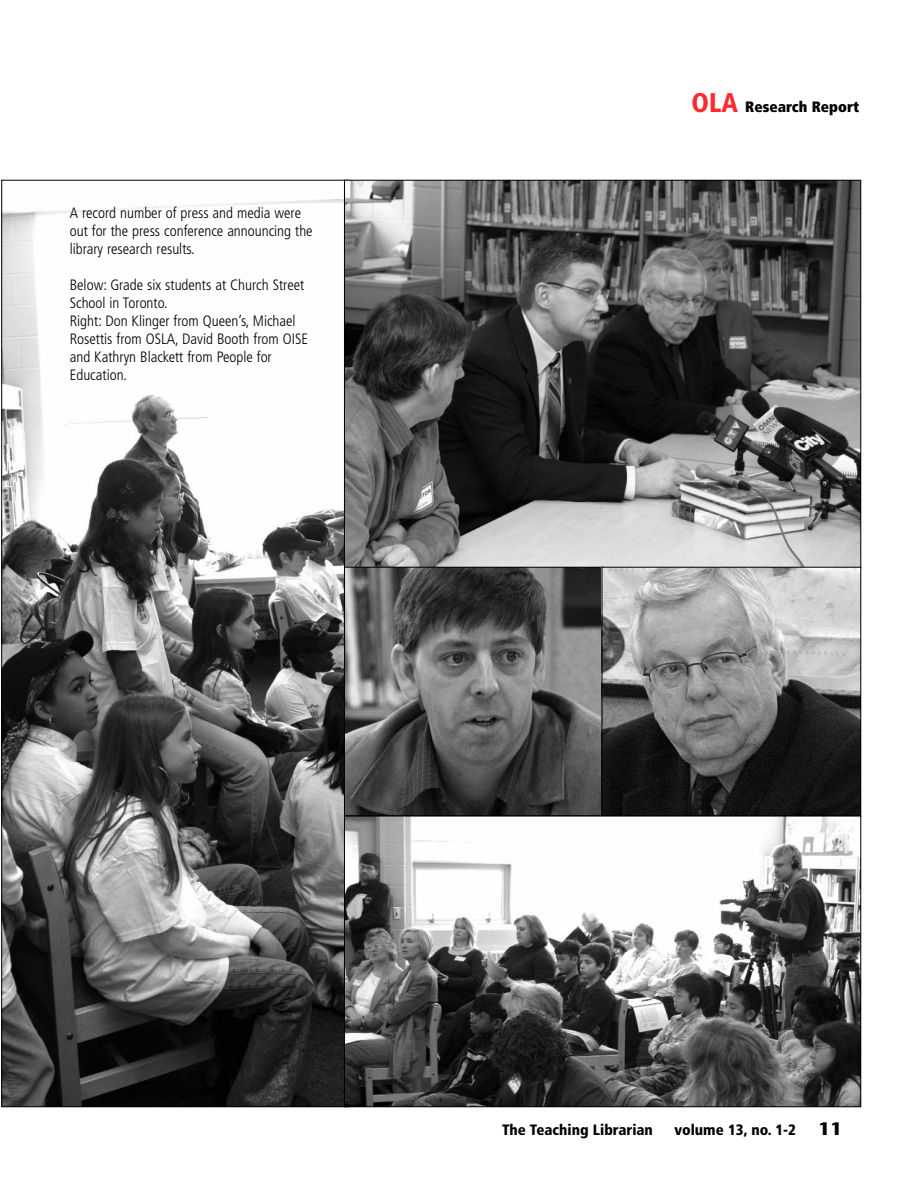
<style>
.page{position:relative;width:918px;height:1188px;background:#fff}
.page>*{position:absolute;margin:0;border:0;box-sizing:border-box;transform-origin:0 0}
.t1{font:300 condensed 15px/18px "Frutiger";color:#000}
.t2{font:900 condensed 15px "Frutiger";color:#000}
.t3{font:900 condensed 15px "Frutiger";color:#000}
.s1{font-size:27px;color:#ff2932}
.s2{font-family:"Stone Sans ITCTT Bold";font-weight:400;font-stretch:normal;font-size:18px}
</style>
<div class="page">
<img style="left:3px;top:199px;width:341px;height:906px">
<img style="left:346px;top:182px;width:513px;height:384px">
<svg style="left:346px;top:569px;width:255px;height:245px;background:#5b5b5b"></svg>
<div style="left:344px;top:567px;width:259px;height:249px;border:1px solid #000"></div>
<svg style="left:604px;top:569px;width:255px;height:245px;background:#727272"></svg>
<div style="left:602px;top:567px;width:259px;height:249px;border:1px solid #000"></div>
<svg style="left:346px;top:818px;width:513px;height:287px"></svg>
<div style="left:344px;top:816px;width:517px;height:291px;border:1px solid #000"></div>
<p class="t1" style="left:70px;top:205px;width:244px">A record number of press and media were out for the press conference announcing the library research results.</p>
<p class="t1" style="left:70px;top:277px;width:240px">Below: Grade six students at Church Street<br>School in Toronto.<br>Right: Don Klinger from Queen’s, Michael<br>Rosettis from OSLA, David Booth from OISE and Kathryn Blackett from People for<br>Education.</p>
<p class="t3" style="left:691px;top:101px;width:169px"><span class="s1">OLA</span> Research Report</p>
<p class="t2" style="left:502px;top:1124px;width:152px">The Teaching Librarian</p>
<p class="t2" style="left:674px;top:1124px;width:170px">volume 13, no. 1-2 <span class="s2">11</span></p>
</div>
